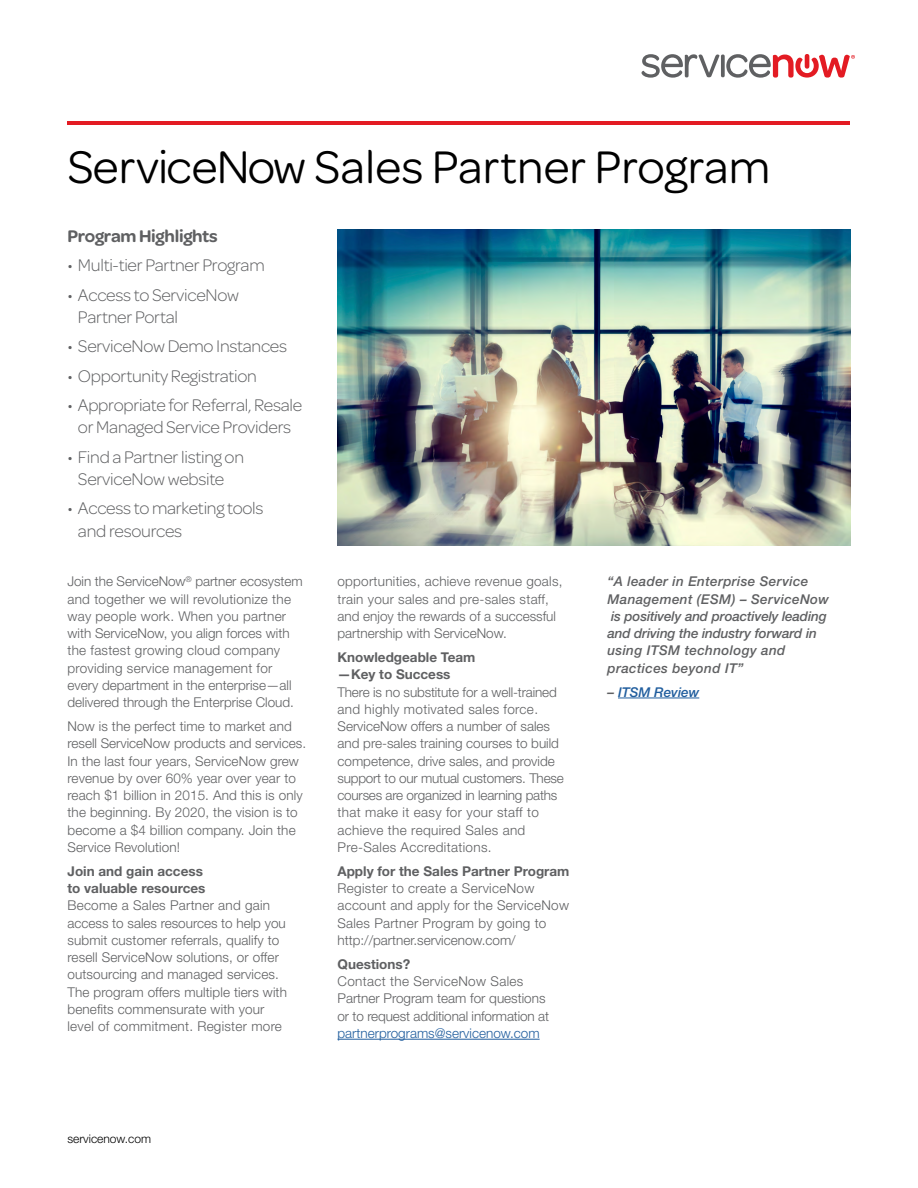
<style>
.page{position:relative;width:918px;height:1188px;background:#fff}
.page>*{position:absolute;margin:0;border:0;box-sizing:border-box;transform-origin:0 0}
.t1{font:48.75px "Omnes";color:#000}
.t2{font:300 18px/22.5px "Omnes";letter-spacing:-.015em;color:#5f6062}
.t3{font:600 18px "Omnes";letter-spacing:-.015em;color:#5f6062}
.t4{font:300 13.5px/17.2px "Helvetica Neue LT Std";letter-spacing:.01em;color:#5f6062}
.t5{font:italic 500 13.5px/17.2px "Helvetica Neue LT Std";letter-spacing:.025em;color:#5f6062}
.t6{font:700 13.5px/17.2px "Helvetica Neue LT Std";color:#5f6062}
.t7{font:300 13.5px "Helvetica Neue LT Std";color:#215e9e}
.t8{font:italic 500 13.5px "Helvetica Neue LT Std";color:#215e9e}
.t9{font:300 12px "Helvetica Neue LT Std";color:#000}
.s1{color:#5f6062}
</style>
<div class="page">
<hr style="left:338px;top:1039px;width:202px;height:1px;background:#215e9e">
<hr style="left:618px;top:698px;width:81px;height:1px;background:#215e9e">
<img style="left:338px;top:230px;width:512px;height:315px">
<svg style="left:642px;top:54px;width:77px;height:24px"></svg>
<svg style="left:721px;top:55px;width:4px;height:22px"></svg>
<svg style="left:726px;top:54px;width:129px;height:24px"></svg>
<hr style="left:68px;top:122px;width:782px;height:3px;background:#e31b23">
<h1 class="t1" style="left:68px;top:133px;width:704px">ServiceNow Sales Partner Program</h1>
<h2 class="t3" style="left:68px;top:223px;width:152px">Program Highlights</h2>
<h2 class="t2" style="left:68px;top:254px;width:199px">• Multi-tier Partner Program</h2>
<h2 class="t2" style="left:78px;top:283px;width:163px;text-indent:-10px">• Access to ServiceNow<br>Partner Portal</h2>
<h2 class="t2" style="left:68px;top:335px;width:221px">• ServiceNow Demo Instances</h2>
<h2 class="t2" style="left:68px;top:364px;width:191px">• Opportunity Registration</h2>
<h2 class="t2" style="left:68px;top:393px;width:236px;text-align:center">• Appropriate for Referral, Resale or Managed Service Providers</h2>
<h2 class="t2" style="left:68px;top:445px;width:178px;text-align:center">• Find a Partner listing on<br>ServiceNow website</h2>
<h2 class="t2" style="left:78px;top:497px;width:187px;text-indent:-10px">• Access to marketing tools and resources</h2>
<p class="t4" style="left:68px;top:573px;width:237px">Join the ServiceNow<sup>®</sup> partner ecosystem and together we will revolutionize the way people work. When you partner with ServiceNow, you align forces with the fastest growing cloud company providing service management for every department in the enterprise—all delivered through the Enterprise Cloud.</p>
<p class="t4" style="left:68px;top:717px;width:240px">Now is the perfect time to market and resell ServiceNow products and services.<br>In the last four years, ServiceNow grew revenue by over 60% year over year to reach $1 billion in 2015. And this is only the beginning. By 2020, the vision is to become a $4 billion company. Join the Service Revolution!</p>
<p class="t6" style="left:68px;top:862px;width:140px">Join and gain access to valuable resources</p>
<p class="t4" style="left:68px;top:897px;width:221px">Become a Sales Partner and gain access to sales resources to help you submit customer referrals, qualify to resell ServiceNow solutions, or offer outsourcing and managed services.<br>The program offers multiple tiers with benefits commensurate with your level of commitment. Register more</p>
<p class="t4" style="left:338px;top:573px;width:227px">opportunities, achieve revenue goals, train your sales and pre-sales staff, and enjoy the rewards of a successful partnership with ServiceNow.</p>
<p class="t6" style="left:338px;top:648px;width:139px">Knowledgeable Team —Key to Success</p>
<p class="t4" style="left:338px;top:683px;width:228px">There is no substitute for a well-trained and highly motivated sales force.<br>ServiceNow offers a number of sales and pre-sales training courses to build competence, drive sales, and provide support to our mutual customers. These courses are organized in learning paths that make it easy for your staff to achieve the required Sales and Pre-Sales Accreditations.</p>
<p class="t6" style="left:338px;top:862px;width:233px">Apply for the Sales Partner Program</p>
<p class="t4" style="left:338px;top:879px;width:233px">Register to create a ServiceNow account and apply for the ServiceNow Sales Partner Program by going to http://partner.servicenow.com/</p>
<p class="t6" style="left:338px;top:955px;width:74px">Questions?</p>
<p class="t4" style="left:338px;top:972px;width:213px">Contact the ServiceNow Sales<br>Partner Program team for questions or to request additional information at</p>
<p class="t7" style="left:338px;top:1025px;width:204px">partnerprograms@servicenow.com</p>
<p class="t9" style="left:68px;top:1131px;width:85px">servicenow.com</p>
<p class="t5" style="left:608px;top:573px;width:223px">“A leader in Enterprise Service<br>Management (ESM) – ServiceNow is positively and proactively leading and driving the industry forward in using ITSM technology and practices beyond IT”</p>
<p class="t8" style="left:608px;top:684px;width:93px"><span class="s1">–</span> ITSM Review</p>
</div>
